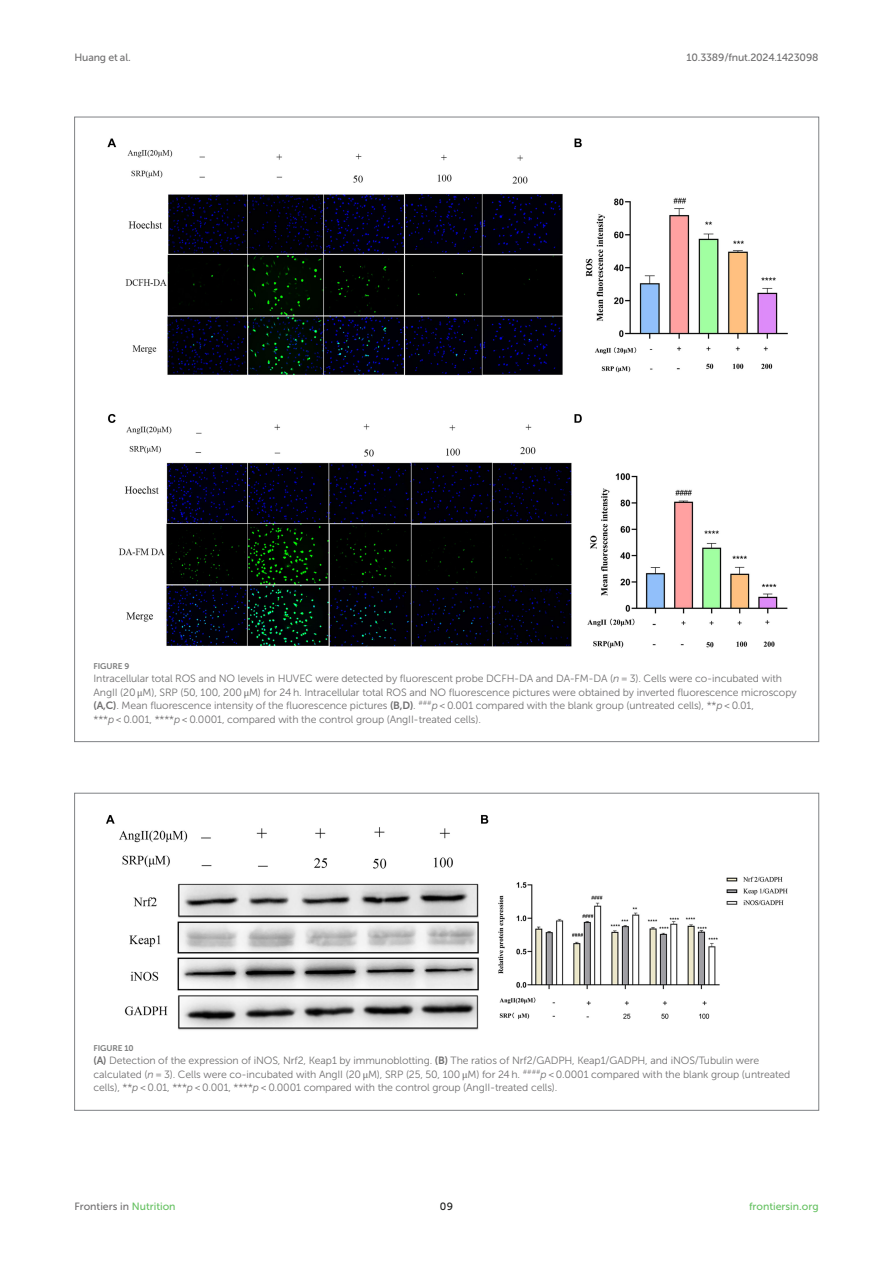
<style>
.page{position:relative;width:893px;height:1263px;background:#fff}
.page>*{position:absolute;margin:0;border:0;box-sizing:border-box;transform-origin:0 0}
.FIG_LEG{font:10.5px/13.5px "Museo Sans 300";letter-spacing:-.01em;color:#706f70}
.t1{font:10.5px "Museo Sans 500";letter-spacing:-.015em;color:#706f70}
.t2{font:10.5px "Museo Sans 500";color:#65c161}
.t3{font:10.5px "Museo Sans 500";color:#1b1c1b}
.FIG_HD{font:8.25px "Museo Sans 700";letter-spacing:-.01em;color:#7e7f7f}
.s1{font-style:italic}
.s2{font-family:"STIX General"}
.s3{font-family:"Museo Sans 700"}
.s4{color:#65c161}
</style>
<div class="page">
<img style="left:107px;top:138px;width:681px;height:510px">
<img style="left:106px;top:815px;width:682px;height:215px">
<p class="t1" style="left:74px;top:51px;width:58px">Huang et al.</p>
<p class="t1" style="left:686px;top:51px;width:133px">10.3389/fnut.2024.1423098</p>
<p class="FIG_HD" style="left:94px;top:661px;width:37px">FIGURE 9</p>
<p class="FIG_LEG" style="left:94px;top:672px;width:705px">Intracellular total ROS and NO levels in HUVEC were detected by fluorescent probe DCFH-DA and DA-FM-DA (<span class="s1">n</span> = 3). Cells were co-incubated with AngII (20 <span class="s2">μ</span>M), SRP (50, 100, 200 <span class="s2">μ</span>M) for 24 h. Intracellular total ROS and NO fluorescence pictures were obtained by inverted fluorescence microscopy <span class="s3">(A,C)</span>. Mean fluorescence intensity of the fluorescence pictures <span class="s3">(B,D)</span>. <sup>###</sup><span class="s1">p</span> &lt; 0.001 compared with the blank group (untreated cells), **<span class="s1">p</span> &lt; 0.01,<br>***<span class="s1">p</span> &lt; 0.001, ****<span class="s1">p</span> &lt; 0.0001, compared with the control group (AngII-treated cells).</p>
<p class="FIG_HD" style="left:94px;top:1043px;width:42px">FIGURE 10</p>
<p class="FIG_LEG" style="left:94px;top:1054px;width:698px"><span class="s3">(A)</span> Detection of the expression of iNOS, Nrf2, Keap1 by immunoblotting. <span class="s3">(B)</span> The ratios of Nrf2/GADPH, Keap1/GADPH, and iNOS/Tubulin were calculated (<span class="s1">n</span> = 3). Cells were co-incubated with AngII (20 <span class="s2">μ</span>M), SRP (25, 50, 100 <span class="s2">μ</span>M) for 24 h. <sup>####</sup><span class="s1">p</span> &lt; 0.0001 compared with the blank group (untreated cells), **<span class="s1">p</span> &lt; 0.01, ***<span class="s1">p</span> &lt; 0.001, ****<span class="s1">p</span> &lt; 0.0001 compared with the control group (AngII-treated cells).</p>
<p class="t1" style="left:74px;top:1200px;width:103px">Frontiers in <span class="s4">Nutrition</span></p>
<p class="t3" style="left:440px;top:1200px;width:15px">09</p>
<p class="t2" style="left:749px;top:1200px;width:71px">frontiersin.org</p>
</div>
